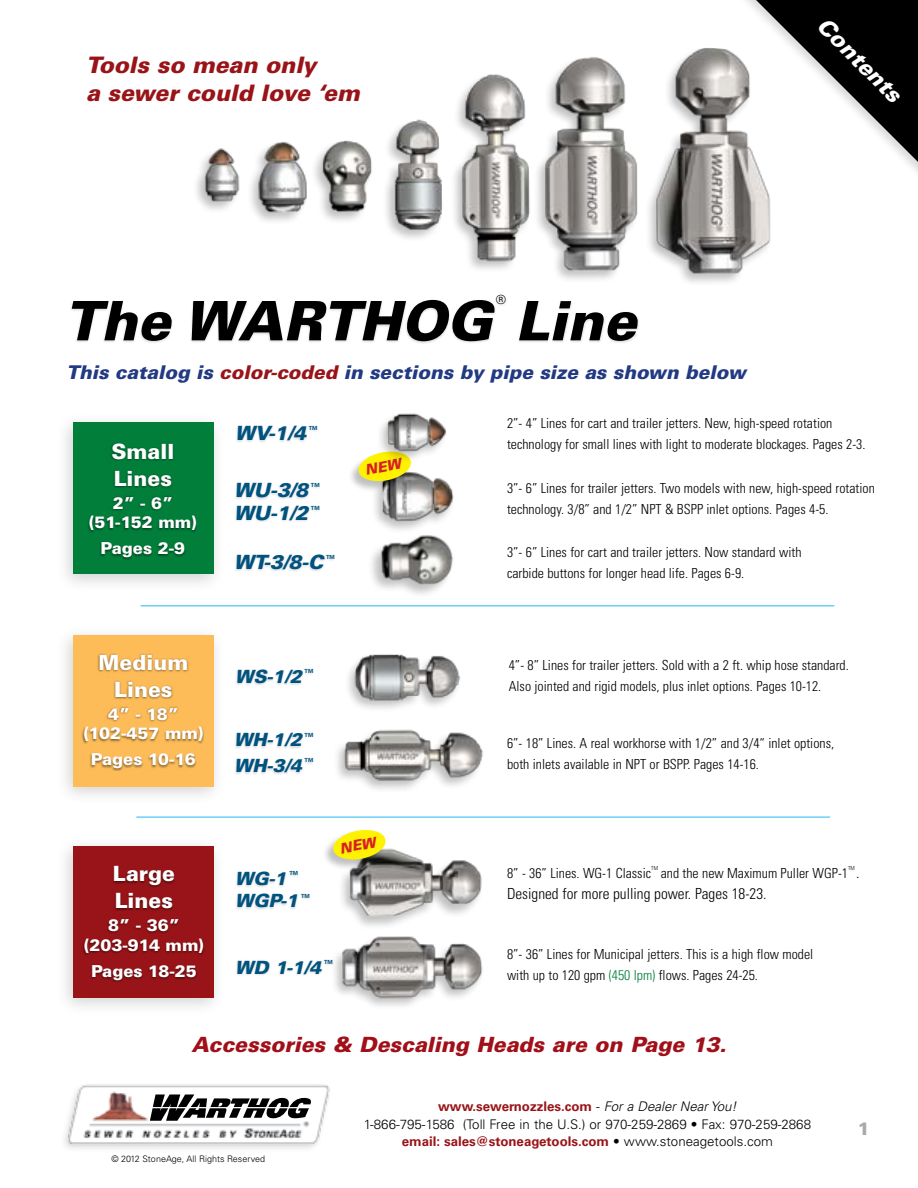
<style>
.page{position:relative;width:918px;height:1188px;background:#fff}
.page>*{position:absolute;margin:0;border:0;box-sizing:border-box;transform-origin:0 0}
.t1{font:italic 900 54.45px "Univers LT Std";color:#000}
.t2{font:italic 900 22.65px/27.9px "Univers LT Std";color:#991418}
.t3{font:italic 900 22.5px "Univers LT Std";color:#fff}
.t4{font:italic 900 21px "Univers LT Std";color:#a10f18}
.t5{font:900 21px/27px "Univers LT Std";color:#fff}
.t6{font:italic 900 19.65px "Univers LT Std";color:#00527f}
.t7{font:italic 900 18.9px "Univers LT Std";color:#223983}
.t8{font:italic 900 18.3px "Univers LT Std";color:#00527f}
.t9{font:900 18px "Univers LT Std";color:#a7a9ac}
.t10{font:900 16.5px/19.8px "Univers LT Std";color:#fff;text-align:center}
.t11{font:300 condensed 15.3px "Univers LT Std";color:#000}
.t12{font:300 condensed 13.95px/20.7px "Univers LT Std";color:#000}
.t13{font:300 13.35px/17.7px "Univers LT Std";color:#000;text-align:center}
.t14{font:12.6px "Univers LT Std";color:#000}
.t15{font:300 9px "Univers LT Std";color:#000}
.t16{font:700 5.55px "Univers LT Std";color:#00527f}
.t17{font:300 condensed 5.55px "Univers LT Std";color:#000}
.s1{color:#991418}
.s2{color:#007e3a}
.s3{font-weight:700;color:#991418}
.s4{font-style:italic}
</style>
<div class="page">
<svg style="left:756px;top:0;width:162px;height:162px"></svg>
<div style="left:337px;top:848px;width:147px;height:82px;background:#000;opacity:.25"></div>
<img style="left:339px;top:848px;width:144px;height:72px">
<div style="left:370px;top:471px;width:85px;height:63px;background:#000;opacity:.25"></div>
<img style="left:374px;top:471px;width:81px;height:52px">
<div style="left:234px;top:554px;width:101px;height:18px;background:#000;opacity:.15"></div>
<div style="left:235px;top:668px;width:79px;height:18px;background:#000;opacity:.15"></div>
<div style="left:235px;top:870px;width:76px;height:40px;background:#000;opacity:.15"></div>
<div style="left:234px;top:731px;width:80px;height:43px;background:#000;opacity:.15"></div>
<div style="left:322px;top:829px;width:64px;height:42px;background:#000;opacity:.25"></div>
<div style="left:234px;top:482px;width:86px;height:40px;background:#000;opacity:.15"></div>
<div style="left:235px;top:425px;width:83px;height:18px;background:#000;opacity:.15"></div>
<img style="left:196px;top:36px;width:591px;height:247px">
<div style="left:69px;top:294px;width:570px;height:50px;background:#000;opacity:.18"></div>
<div style="left:54px;top:835px;width:172px;height:182px;background:#000;opacity:.18"></div>
<div style="left:74px;top:846px;width:140px;height:151px;background:#991418"></div>
<hr style="left:141px;top:605px;width:693px;height:2px;background:#6dcff6">
<hr style="left:136px;top:816px;width:694px;height:2px;background:#6dcff6">
<div style="left:54px;top:411px;width:172px;height:182px;background:#000;opacity:.18"></div>
<div style="left:74px;top:422px;width:140px;height:152px;background:#007e3a"></div>
<div style="left:87px;top:442px;width:110px;height:118px;background:#000;opacity:.5"></div>
<div style="left:54px;top:624px;width:172px;height:182px;background:#000;opacity:.18"></div>
<div style="left:74px;top:635px;width:140px;height:151px;background:#fdbc58"></div>
<div style="left:81px;top:653px;width:123px;height:118px;background:#000;opacity:.5"></div>
<div style="left:82px;top:865px;width:122px;height:117px;background:#000;opacity:.5"></div>
<div style="left:235px;top:959px;width:98px;height:17px;background:#000;opacity:.15"></div>
<img style="left:64px;top:1084px;width:266px;height:65px">
<svg style="left:150px;top:1095px;width:162px;height:26px"></svg>
<div style="left:347px;top:451px;width:64px;height:42px;background:#000;opacity:.25"></div>
<img style="left:380px;top:413px;width:66px;height:45px">
<div style="left:367px;top:534px;width:86px;height:64px;background:#000;opacity:.25"></div>
<img style="left:373px;top:534px;width:80px;height:58px">
<img style="left:348px;top:654px;width:113px;height:55px">
<img style="left:340px;top:729px;width:143px;height:60px">
<img style="left:328px;top:936px;width:155px;height:70px">
<svg style="left:332px;top:829px;width:55px;height:32px;background:#e8df3d"></svg>
<svg style="left:357px;top:450px;width:55px;height:33px;background:#e5dc42"></svg>
<h2 class="t2" style="left:86px;top:51px;width:275px">Tools so mean only<br>a sewer could love ‘em</h2>
<h3 class="t3" style="left:831px;top:11px;width:110px;rotate:45deg">Contents</h3>
<p class="t14" style="left:496px;top:292px;width:12px">®</p>
<h1 class="t1" style="left:64px;top:287px;width:573px">The WARTHOG Line</h1>
<h3 class="t7" style="left:66px;top:360px;width:681px">This catalog is <span class="s1">color-coded</span> in sections by pipe size as shown below</h3>
<h3 class="t5" style="left:111px;top:437px;width:64px">Small<br>Lines</h3>
<p class="t10" style="left:89px;top:493px;width:110px">2” - 6” (51-152 mm)</p>
<p class="t10" style="left:101px;top:538px;width:86px">Pages 2-9</p>
<h3 class="t5" style="left:99px;top:649px;width:91px;text-align:center">Medium<br>Lines</h3>
<p class="t10" style="left:83px;top:704px;width:122px">4” - 18” (102-457 mm)</p>
<p class="t10" style="left:91px;top:749px;width:106px">Pages 10-16</p>
<h3 class="t6" style="left:235px;top:421px;width:73px">WV-1/4</h3>
<p class="t16" style="left:309px;top:425px;width:10px">TM</p>
<p class="t12" style="left:507px;top:413px;width:360px">2”- 4” Lines for cart and trailer jetters. New, high-speed rotation technology for small lines with light to moderate blockages. Pages 2-3.</p>
<p class="t12" style="left:507px;top:478px;width:369px">3”- 6” Lines for trailer jetters. Two models with new, high-speed rotation technology. 3/8” and 1/2” NPT &amp; BSPP inlet options. Pages 4-5.</p>
<h3 class="t6" style="left:234px;top:478px;width:76px">WU-3/8</h3>
<p class="t16" style="left:311px;top:482px;width:10px">TM</p>
<h3 class="t6" style="left:234px;top:500px;width:76px">WU-1/2</h3>
<p class="t16" style="left:311px;top:505px;width:10px">TM</p>
<h3 class="t6" style="left:234px;top:550px;width:91px">WT-3/8-C</h3>
<p class="t16" style="left:326px;top:554px;width:10px">TM</p>
<h3 class="t8" style="left:235px;top:665px;width:68px">WS-1/2</h3>
<p class="t16" style="left:305px;top:668px;width:10px">TM</p>
<h3 class="t8" style="left:234px;top:728px;width:69px">WH-1/2</h3>
<p class="t16" style="left:305px;top:731px;width:10px">TM</p>
<h3 class="t8" style="left:234px;top:754px;width:69px">WH-3/4</h3>
<p class="t16" style="left:305px;top:757px;width:10px">TM</p>
<p class="t12" style="left:507px;top:542px;width:296px">3”- 6” Lines for cart and trailer jetters. Now standard with</p>
<p class="t12" style="left:507px;top:563px;width:239px">carbide buttons for longer head life. Pages 6-9.</p>
<p class="t12" style="left:509px;top:655px;width:342px">4”- 8” Lines for trailer jetters. Sold with a 2 ft. whip hose standard.<br>Also jointed and rigid models, plus inlet options. Pages 10-12.</p>
<p class="t12" style="left:507px;top:733px;width:329px">6”- 18” Lines. A real workhorse with 1/2” and 3/4“ inlet options, both inlets available in NPT or BSPP. Pages 14-16.</p>
<h3 class="t5" style="left:113px;top:860px;width:64px">Large<br>Lines</h3>
<p class="t10" style="left:84px;top:915px;width:122px">8” - 36” (203-914 mm)</p>
<p class="t10" style="left:91px;top:961px;width:107px">Pages 18-25</p>
<h3 class="t8" style="left:235px;top:867px;width:53px">WG-1</h3>
<p class="t16" style="left:289px;top:870px;width:10px">TM</p>
<h3 class="t8" style="left:235px;top:889px;width:65px">WGP-1</h3>
<p class="t16" style="left:301px;top:892px;width:10px">TM</p>
<h3 class="t8" style="left:235px;top:956px;width:88px">WD 1-1/4</h3>
<p class="t16" style="left:324px;top:959px;width:10px">TM</p>
<p class="t12" style="left:507px;top:863px;width:146px">8” - 36” Lines. WG-1 Classic</p>
<p class="t17" style="left:651px;top:865px;width:8px">TM</p>
<p class="t12" style="left:661px;top:863px;width:189px">and the new Maximum Puller WGP-1</p>
<p class="t17" style="left:848px;top:865px;width:8px">TM</p>
<p class="t11" style="left:856px;top:864px;width:5px">.</p>
<p class="t11" style="left:507px;top:885px;width:261px">Designed for more pulling power. Pages 18-23.</p>
<p class="t12" style="left:507px;top:944px;width:308px">8”- 36” Lines for Municipal jetters. This is a high flow model with up to 120 gpm <span class="s2">(450 lpm)</span> flows. Pages 24-25.</p>
<h3 class="t4" style="left:191px;top:1031px;width:537px">Accessories &amp; Descaling Heads are on Page 13.</h3>
<p class="t15" style="left:111px;top:1153px;width:155px">© 2012 StoneAge, All Rights Reserved</p>
<p class="t13" style="left:364px;top:1097px;width:449px"><span class="s3">www.sewernozzles.com</span> - <span class="s4">For a Dealer Near You!<br></span>1-866-795-1586 (Toll Free in the U.S.) or 970-259-2869 • Fax: 970-259-2868 <span class="s3">email: sales@stoneagetools.com</span> • www.stoneagetools.com</p>
<p class="t9" style="left:858px;top:1117px;width:14px">1</p>
</div>
